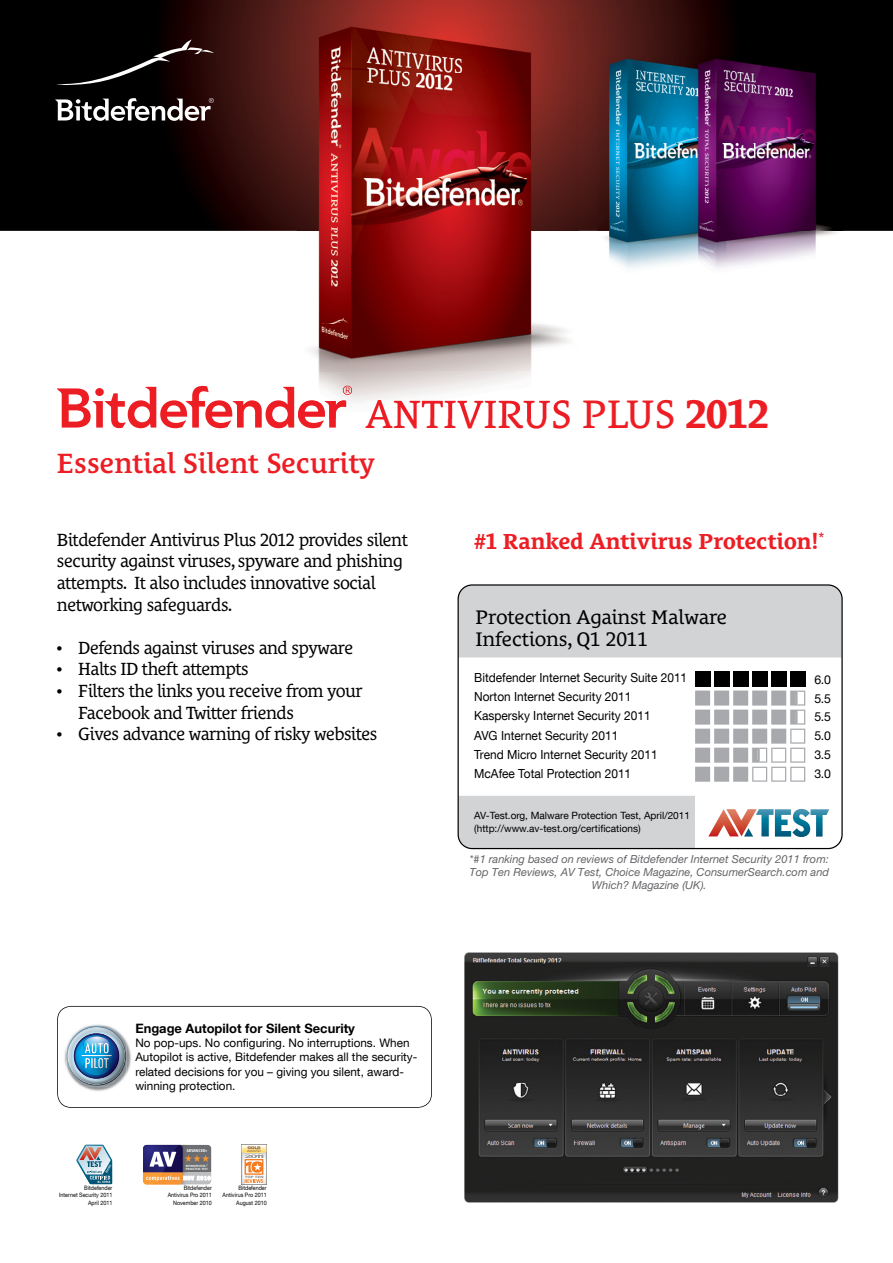
<style>
.page{position:relative;width:893px;height:1263px;background:#fff}
.page>*{position:absolute;margin:0;border:0;box-sizing:border-box;transform-origin:0 0}
.t1{font:40.65px "Le Monde Courrier Ptf";color:#ed1d24}
.t2{font:600 28.5px "Le Monde Courrier Ptf";color:#ed1d24}
.t3{font:700 22.2px "Le Monde Courrier Ptf";color:#ed1d24}
.t4{font:20.1px/22.5px "Le Monde Courrier Ptf";letter-spacing:-.01em;color:#000;scale:1.05 1}
.t5{font:18px/21.6px "Le Monde Courrier Ptf";letter-spacing:-.03em;color:#000}
.t6{font:700 12.9px "Helvetica Neue LT Com";color:#000}
.t7{font:12.6px/19.4px "Helvetica Neue LT Com";color:#000;scale:.95 1}
.t8{font:12.3px/18.9px "Helvetica Neue";color:#000;text-align:justify}
.t9{font:11.7px/14.1px "Helvetica Neue LT Com";color:#000}
.t10{font:italic 11.1px/13.4px "Helvetica Neue LT Pro";color:#636467;text-align:center}
.t11{font:10.05px/12.6px "Helvetica Neue LT Com";color:#000}
.t12{font:6px/7.5px "Helvetica Neue LT Com";color:#000;text-align:right;scale:.9 1}
.t13{font:700 4.2px "Officina Sans Std";color:#fff}
.t14{font:900 3.6px "Arial";color:#8d633a;scale:1.24 1}
.t15{font:3.15px "Arial";letter-spacing:-.07em;color:#8d633a;scale:1.24 1}
.t16{font:700 3px/3.6px "Officina Sans Std";color:#fff}
.s1{font-weight:700}
</style>
<div class="page">
<svg style="left:0;top:0;width:893px;height:231px;background:#200908"></svg>
<svg style="left:57px;top:39px;width:157px;height:46px;background:#1b1212"></svg>
<svg style="left:55px;top:97px;width:159px;height:24px"></svg>
<img style="left:298px;top:21px;width:281px;height:351px">
<svg style="left:57px;top:384px;width:295px;height:45px"></svg>
<img style="left:366px;top:400px;width:204px;height:19px">
<img style="left:604px;top:231px;width:82px;height:38px">
<img style="left:597px;top:55px;width:245px;height:176px">
<img style="left:686px;top:231px;width:151px;height:38px">
<svg style="left:57px;top:1006px;width:375px;height:102px"></svg>
<img style="left:464px;top:952px;width:375px;height:251px">
<svg style="left:458px;top:584px;width:385px;height:265px"></svg>
<svg style="left:458px;top:795px;width:384px;height:53px"></svg>
<svg style="left:241px;top:1144px;width:26px;height:40px"></svg>
<svg style="left:242px;top:1145px;width:24px;height:39px"></svg>
<svg style="left:143px;top:1145px;width:68px;height:39px;background:#8a787f"></svg>
<svg style="left:76px;top:1145px;width:36px;height:39px"></svg>
<h1 class="t1" style="left:365px;top:382px;width:405px">ANTIVIRUS PLUS <span class="s1">2012</span></h1>
<h2 class="t2" style="left:57px;top:440px;width:320px">Essential Silent Security</h2>
<p class="t5" style="left:57px;top:527px;width:353px">Bitdefender Antivirus Plus 2012 provides silent security against viruses, spyware and phishing attempts. It also includes innovative social networking safeguards.</p>
<p class="t5" style="left:57px;top:635px;width:298px">• Defends against viruses and spyware</p>
<p class="t5" style="left:57px;top:656px;width:193px">• Halts ID theft attempts</p>
<p class="t5" style="left:78px;top:678px;width:286px;text-indent:-21px">• Filters the links you receive from your<br>Facebook and Twitter friends</p>
<p class="t5" style="left:57px;top:721px;width:322px">• Gives advance warning of risky websites</p>
<p class="t12" style="left:59px;top:1184px;width:61px">Bitdefender<br>Internet Security 2011<br>April 2011</p>
<p class="t6" style="left:135px;top:1020px;width:221px">Engage Autopilot for Silent Security</p>
<p class="t9" style="left:135px;top:1036px;width:284px">No pop-ups. No configuring. No interruptions. When Autopilot is active, Bitdefender makes all the security&shy;related decisions for you – giving you silent, award&shy;winning protection.</p>
<p class="t14" style="left:247px;top:1145px;width:12px">GOLD</p>
<p class="t15" style="left:247px;top:1149px;width:13px">AWARD</p>
<p class="t13" style="left:186px;top:1148px;width:23px">ADVANCED+</p>
<p class="t16" style="left:186px;top:1164px;width:24px">RETROSPECTIVE /<br>PROACTIVE TEST</p>
<p class="t12" style="left:168px;top:1184px;width:51px">Bitdefender<br>Antivirus Pro 2011<br>November 2010</p>
<p class="t12" style="left:223px;top:1184px;width:51px">Bitdefender<br>Antivirus Pro 2011<br>August 2010</p>
<p class="t3" style="left:475px;top:523px;width:351px">#1 Ranked Antivirus Protection!<sup>*</sup></p>
<p class="t4" style="left:476px;top:603px;width:241px">Protection Against Malware<br>Infections, Q1 2011</p>
<p class="t7" style="left:474px;top:667px;width:226px">Bitdefender Internet Security Suite 2011<br>Norton Internet Security 2011<br>Kaspersky Internet Security 2011<br>AVG Internet Security 2011<br>Trend Micro Internet Security 2011<br>McAfee Total Protection 2011</p>
<p class="t11" style="left:474px;top:809px;width:217px">AV-Test.org, Malware Protection Test, April/2011 (http://www.av-test.org/certifications)</p>
<p class="t8" style="left:814px;top:670px;width:18px">6.0<br>5.5<br>5.5<br>5.0<br>3.5<br>3.0</p>
<p class="t10" style="left:469px;top:852px;width:361px">*#1 ranking based on reviews of Bitdefender Internet Security 2011 from:<br>Top Ten Reviews, AV Test, Choice Magazine, ConsumerSearch.com and<br>Which? Magazine (UK).</p>
</div>
